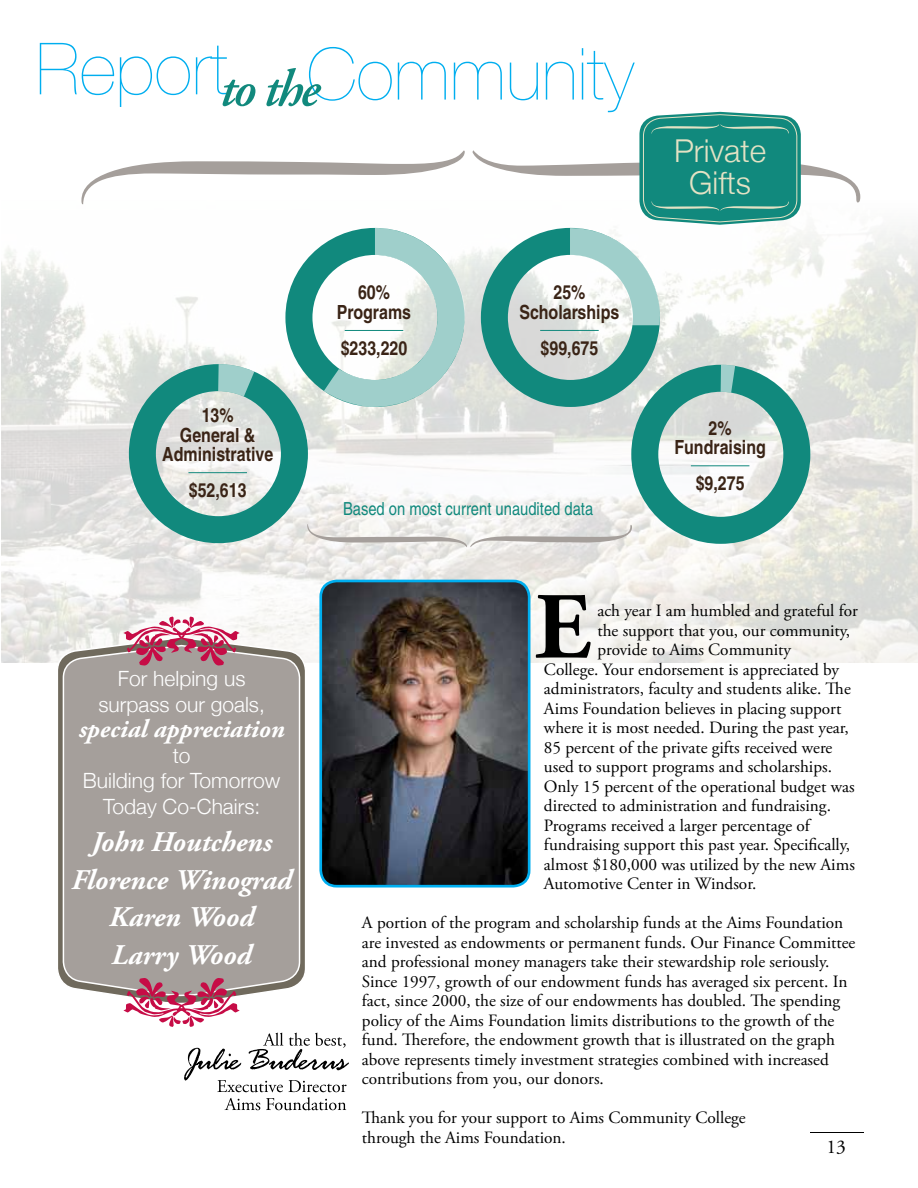
<style>
.page{position:relative;width:918px;height:1188px;background:#fff}
.page>*{position:absolute;margin:0;border:0;box-sizing:border-box;transform-origin:0 0}
.t1{font:200 72px "Helvetica Neue";color:#00aeef}
.t2{font:300 31.5px/31.5px "Helvetica Neue";color:#e3e2c4;text-align:center}
.t3{font:italic 700 28.5px/37.5px "Adobe Garamond Pro";color:#fff;text-align:center}
.t4{font:italic 700 25.5px "Adobe Garamond Pro";color:#fff}
.t5{font:300 21px/25.5px "Helvetica Neue";color:#fff;text-align:center}
.t6{font:700 condensed 19.5px/19.5px "Helvetica";color:#3a2416;text-align:center}
.t7{font:19.5px "Adobe Garamond Pro";color:#000}
.t8{font:condensed 18px "Helvetica";color:#11897d}
.t9{font:17.25px/19.5px "Adobe Garamond Pro";color:#000}
</style>
<div class="page">
<img style="left:2px;top:194px;width:916px;height:468px">
<hr style="left:810px;top:1132px;width:54px;height:1px;background:#000">
<img style="left:321px;top:581px;width:208px;height:303px">
<div style="left:319px;top:580px;width:211px;height:308px;border:3px solid #00aeef;border-radius:16px"></div>
<svg style="left:307px;top:524px;width:325px;height:23px"></svg>
<div style="left:631px;top:365px;width:179px;height:179px;border:27px solid #11897d;border-radius:50%"></div>
<div style="left:129px;top:364px;width:179px;height:179px;border:27px solid #11897d;border-radius:50%"></div>
<div style="left:285px;top:228px;width:180px;height:179px;border:27px solid #11897d;border-radius:50%"></div>
<svg style="left:706px;top:364px;width:31px;height:30px"></svg>
<hr style="left:691px;top:465px;width:58px;height:1px;background:#11897d">
<hr style="left:188px;top:472px;width:59px;height:1px;background:#11897d">
<svg style="left:204px;top:365px;width:52px;height:33px;background:#7bbbb4"></svg>
<svg style="left:324px;top:226px;width:142px;height:181px"></svg>
<svg style="left:639px;top:116px;width:162px;height:104px"></svg>
<div style="left:643px;top:118px;width:154px;height:100px;background:#11897d;border-radius:18px"></div>
<div style="left:643px;top:118px;width:154px;height:100px;border:1px solid #e3e2c4;border-radius:18px"></div>
<svg style="left:81px;top:150px;width:779px;height:61px"></svg>
<svg style="left:652px;top:124px;width:137px;height:10px"></svg>
<svg style="left:184px;top:1033px;width:165px;height:77px"></svg>
<svg style="left:536px;top:595px;width:55px;height:63px"></svg>
<svg style="left:56px;top:636px;width:251px;height:344px"></svg>
<div style="left:62px;top:644px;width:239px;height:352px;background:#a59f9b"></div>
<svg style="left:123px;top:617px;width:117px;height:49px"></svg>
<svg style="left:123px;top:978px;width:117px;height:49px"></svg>
<div style="left:481px;top:228px;width:179px;height:179px;border:27px solid #11897d;border-radius:50%"></div>
<hr style="left:540px;top:330px;width:59px;height:1px;background:#11897d">
<svg style="left:570px;top:227px;width:91px;height:98px"></svg>
<h1 class="t1" style="left:36px;top:33px;width:599px">Report<sub>to</sub> <sub>the</sub>Community</h1>
<p class="t6" style="left:162px;top:405px;width:113px">13%<br>General &amp;<br>Administrative</p>
<p class="t6" style="left:189px;top:480px;width:59px">$52,613</p>
<p class="t6" style="left:337px;top:282px;width:76px">60%<br>Programs</p>
<p class="t6" style="left:341px;top:338px;width:68px">$233,220</p>
<p class="t6" style="left:519px;top:282px;width:101px">25%<br>Scholarships</p>
<p class="t6" style="left:541px;top:338px;width:59px">$99,675</p>
<p class="t8" style="left:343px;top:498px;width:252px">Based on most current unaudited data</p>
<h2 class="t2" style="left:674px;top:135px;width:94px">Private<br>Gifts</h2>
<p class="t6" style="left:674px;top:418px;width:93px">2%<br>Fundraising</p>
<p class="t6" style="left:696px;top:473px;width:50px">$9,275</p>
<p class="t5" style="left:98px;top:666px;width:168px">For helping us surpass our goals,</p>
<h3 class="t4" style="left:79px;top:715px;width:207px">special appreciation</h3>
<p class="t5" style="left:83px;top:742px;width:199px">to<br>Building for Tomorrow<br>Today Co-Chairs:</p>
<h3 class="t3" style="left:71px;top:824px;width:222px">John Houtchens<br>Florence Winograd<br>Karen Wood<br>Larry Wood</h3>
<p class="t9" style="left:597px;top:602px;width:262px">ach year I am humbled and grateful for</p>
<p class="t9" style="left:597px;top:621px;width:254px">the support that you, our community,</p>
<p class="t9" style="left:597px;top:641px;width:195px">provide to Aims Community</p>
<p class="t9" style="left:544px;top:660px;width:297px">College. Your endorsement is appreciated by</p>
<p class="t9" style="left:544px;top:680px;width:308px">administrators, faculty and students alike. The</p>
<p class="t9" style="left:544px;top:699px;width:299px">Aims Foundation believes in placing support</p>
<p class="t9" style="left:544px;top:719px;width:306px">where it is most needed. During the past year,</p>
<p class="t9" style="left:544px;top:738px;width:290px">85 percent of the private gifts received were</p>
<p class="t9" style="left:544px;top:758px;width:290px">used to support programs and scholarships.</p>
<p class="t9" style="left:544px;top:777px;width:312px">Only 15 percent of the operational budget was</p>
<p class="t9" style="left:544px;top:797px;width:288px">directed to administration and fundraising.</p>
<p class="t9" style="left:544px;top:816px;width:267px">Programs received a larger percentage of</p>
<p class="t9" style="left:544px;top:836px;width:308px">fundraising support this past year. Specifically,</p>
<p class="t9" style="left:544px;top:855px;width:312px">almost $180,000 was utilized by the new Aims</p>
<p class="t9" style="left:544px;top:875px;width:214px">Automotive Center in Windsor.</p>
<p class="t9" style="left:362px;top:914px;width:495px">A portion of the program and scholarship funds at the Aims Foundation are invested as endowments or permanent funds. Our Finance Committee and professional money managers take their stewardship role seriously.<br>Since 1997, growth of our endowment funds has averaged six percent. In fact, since 2000, the size of our endowments has doubled. The spending policy of the Aims Foundation limits distributions to the growth of the fund. Therefore, the endowment growth that is illustrated on the graph above represents timely investment strategies combined with increased contributions from you, our donors.</p>
<p class="t9" style="left:362px;top:1109px;width:385px">Thank you for your support to Aims Community College through the Aims Foundation.</p>
<p class="t7" style="left:827px;top:1135px;width:21px">13</p>
</div>
